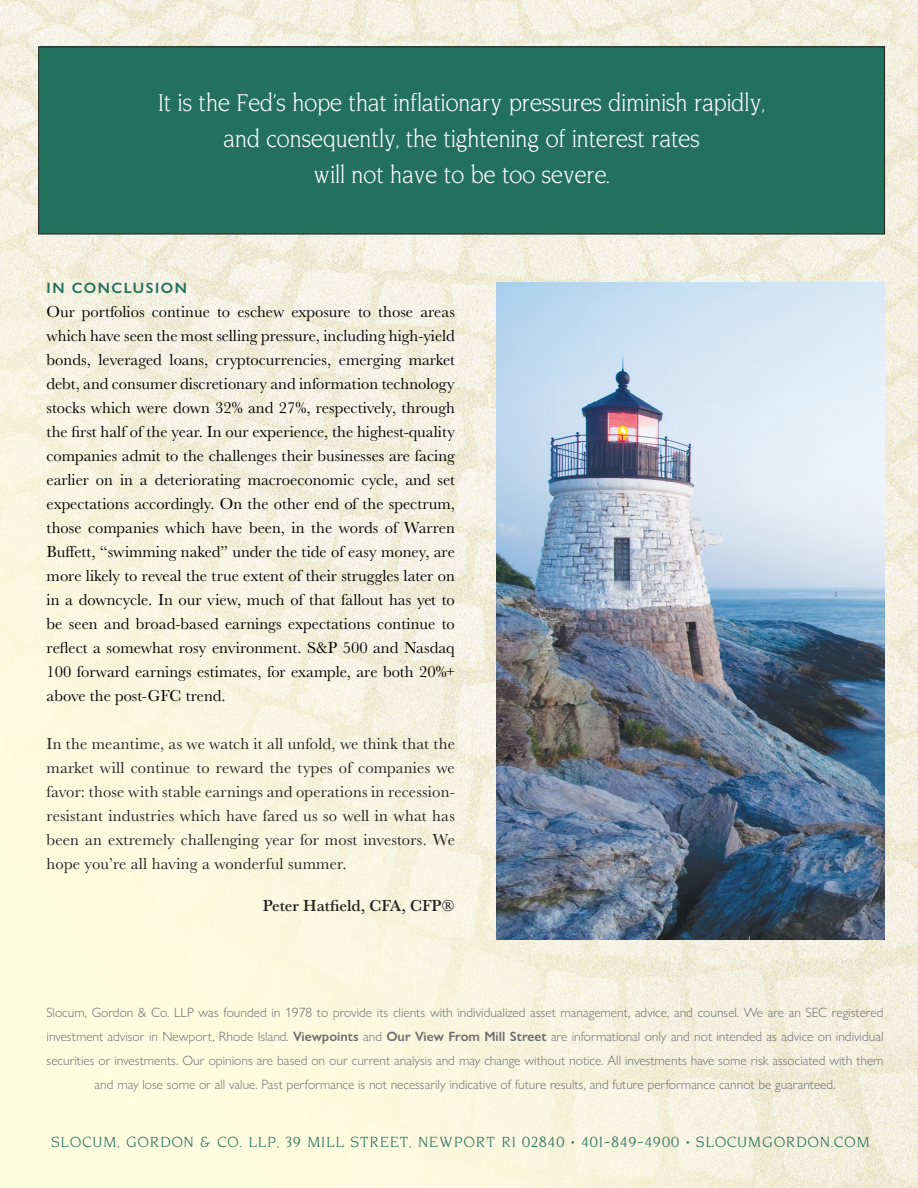
<style>
.page{position:relative;width:918px;height:1188px;background:#fff}
.page>*{position:absolute;margin:0;border:0;box-sizing:border-box;transform-origin:0 0}
.t1{font:21px "Novarese";letter-spacing:.01em;color:#fff;scale:.9 1}
.t2{font:16.5px/24px "Baskerville URW";color:#000;text-align:justify}
.t3{font:16.5px/24px "Baskerville URW";letter-spacing:.01em;color:#231f20;text-align:justify}
.t4{font:500 16.5px "Baskerville URW";color:#231f20}
.t5{font:600 15px "Gill Sans Nova";letter-spacing:.1em;color:#23705c}
.t6{font:300 13.5px/24px "Gill Sans Nova";color:#6c6d70;text-align:center}
.t7{font:12.75px "Novarese";letter-spacing:.1em;color:#23705c}
.s1{font-weight:600}
</style>
<div class="page">
<img style="left:1px;top:0;width:917px;height:1188px">
<div style="left:39px;top:47px;width:846px;height:187px;background:#23705c"></div>
<div style="left:38px;top:46px;width:847px;height:188px;border:1px solid #212323"></div>
<img style="left:496px;top:282px;width:389px;height:658px">
<p class="t1" style="left:159px;top:89px;width:675px">It is the Fed’s hope that inflationary pressures diminish rapidly,</p>
<p class="t1" style="left:224px;top:125px;width:530px">and consequently, the tightening of interest rates</p>
<p class="t1" style="left:314px;top:161px;width:330px">will not have to be too severe.</p>
<p class="t5" style="left:47px;top:279px;width:142px">IN CONCLUSION</p>
<p class="t2" style="left:47px;top:300px;width:410px">Our portfolios continue to eschew exposure to those areas which have seen the most selling pressure, including high-yield bonds, leveraged loans, cryptocurrencies, emerging market debt, and consumer discretionary and information technology stocks which were down 32% and 27%, respectively, through the first half of the year. In our experience, the highest-quality companies admit to the challenges their businesses are facing earlier on in a deteriorating macroeconomic cycle, and set expectations accordingly. On the other end of the spectrum, those companies which have been, in the words of Warren Buffett, “swimming naked” under the tide of easy money, are more likely to reveal the true extent of their struggles later on in a downcycle. In our view, much of that fallout has yet to be seen and broad-based earnings expectations continue to reflect a somewhat rosy environment. S&amp;P 500 and Nasdaq 100 forward earnings estimates, for example, are both 20%+ above the post-GFC trend.</p>
<p class="t3" style="left:47px;top:732px;width:410px">In the meantime, as we watch it all unfold, we think that the market will continue to reward the types of companies we favor: those with stable earnings and operations in recession&shy;resistant industries which have fared us so well in what has been an extremely challenging year for most investors. We hope you’re all having a wonderful summer.</p>
<p class="t4" style="left:263px;top:894px;width:194px">Peter Hatfield, CFA, CFP®</p>
<p class="t6" style="left:47px;top:1001px;width:838px">Slocum, Gordon &amp; Co. LLP was founded in 1978 to provide its clients with individualized asset management, advice, and counsel. We are an SEC registered investment advisor in Newport, Rhode Island. <span class="s1">Viewpoints</span> and <span class="s1">Our View From Mill Street</span> are informational only and not intended as advice on individual securities or investments. Our opinions are based on our current analysis and may change without notice. All investments have some risk associated with them and may lose some or all value. Past performance is not necessarily indicative of future results, and future performance cannot be guaranteed.</p>
<p class="t7" style="left:51px;top:1134px;width:820px">SLOCUM, GORDON &amp; CO. LLP, 39 MILL STREET, NEWPORT RI 02840 • 401-849-4900 • SLOCUMGORDON.COM</p>
</div>
